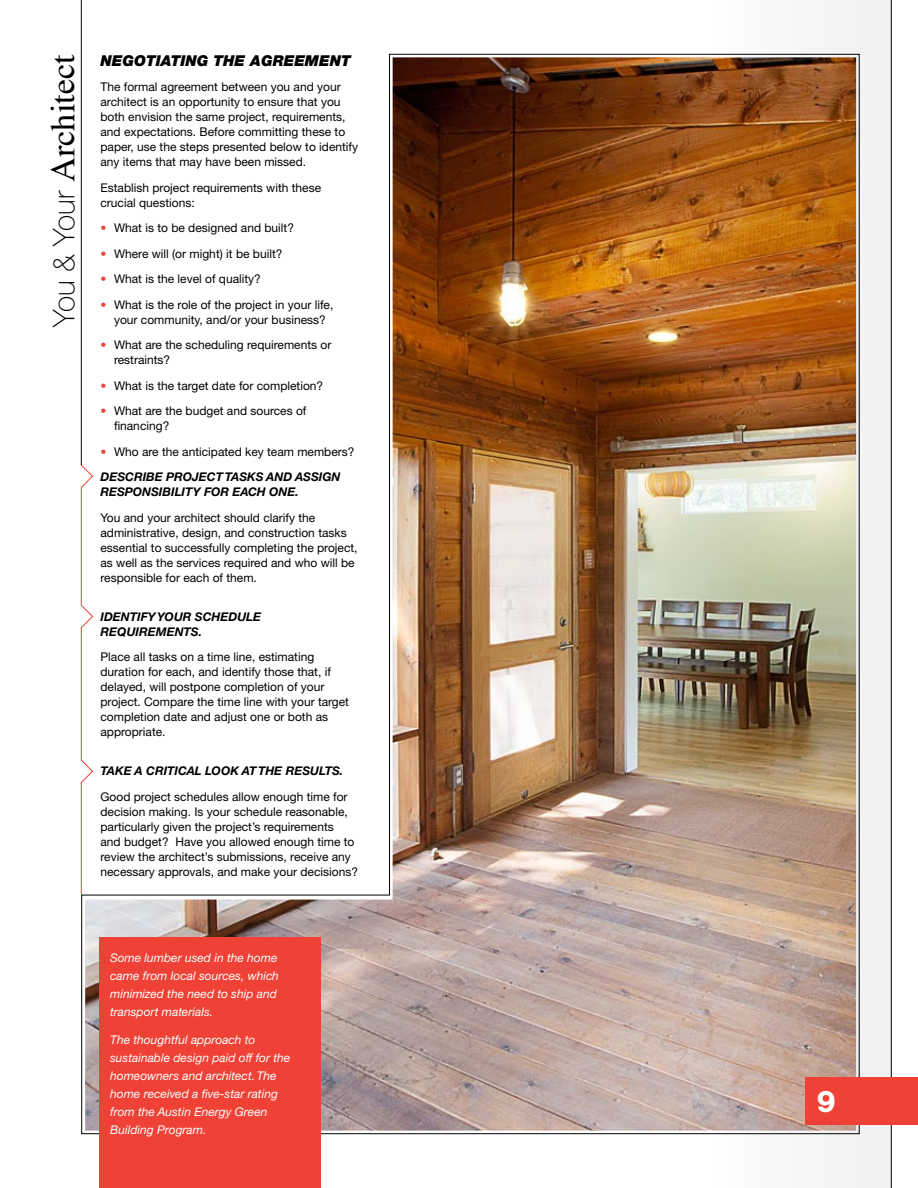
<style>
.page{position:relative;width:918px;height:1188px;background:#fff}
.page>*{position:absolute;margin:0;border:0;box-sizing:border-box;transform-origin:0 0}
.t1{font:34.5px "Times";color:#000}
.t2{font:800 30px "Helvetica Neue";color:#fff}
.t3{font:italic 900 15px "Helvetica Neue";color:#000}
.t4{font:12px/15px "Helvetica Neue";color:#000}
.t5{font:italic 12px/18px "Helvetica Neue CE";color:#fff}
.t6{font:italic 700 12px "Helvetica Neue CE";color:#000}
.s1{font-family:"Helvetica Neue";font-weight:100;font-size:30px}
.s2{color:#ef4135}
</style>
<div class="page">
<div style="left:601px;top:0;width:289px;height:1188px;background:linear-gradient(to right,#fff,#f0f0f1)"></div>
<hr style="left:891px;top:0;width:1px;height:1188px;background:#000">
<hr style="left:81px;top:0;width:1px;height:465px;background:#000">
<svg style="left:80px;top:464px;width:1px;height:431px"></svg>
<img style="left:81px;top:54px;width:779px;height:1080px">
<div style="left:805px;top:1077px;width:113px;height:47px;background:#ef4135"></div>
<div style="left:99px;top:938px;width:222px;height:250px;background:#ef4135"></div>
<h1 class="t1" style="left:31px;top:327px;width:274px;rotate:-90deg"><span class="s1">You &amp; Your</span> Architect</h1>
<p class="t3" style="left:100px;top:51px;width:252px">NEGOTIA TING THE AGREEMENT</p>
<p class="t4" style="left:100px;top:79px;width:259px">The formal agreement between you and your architect is an opportunity to ensure that you both envision the same project, requirements, and expectations. Before committing these to paper, use the steps presented below to identify any items that may have been missed.</p>
<p class="t4" style="left:100px;top:180px;width:222px">Establish project requirements with these crucial questions:</p>
<p class="t4" style="left:100px;top:220px;width:195px"><span class="s2">•</span> What is to be designed and built?</p>
<p class="t4" style="left:100px;top:246px;width:183px"><span class="s2">•</span> Where will (or might) it be built?</p>
<p class="t4" style="left:100px;top:271px;width:162px"><span class="s2">•</span> What is the level of quality?</p>
<p class="t4" style="left:100px;top:297px;width:234px;text-align:center"><span class="s2">•</span> What is the role of the project in your life, your community, and/or your business?</p>
<p class="t4" style="left:114px;top:337px;width:219px;text-indent:-14px"><span class="s2">•</span> What are the scheduling requirements or restraints?</p>
<p class="t4" style="left:100px;top:378px;width:224px"><span class="s2">•</span> What is the target date for completion?</p>
<p class="t4" style="left:114px;top:403px;width:194px;text-indent:-14px"><span class="s2">•</span> What are the budget and sources of financing?</p>
<p class="t4" style="left:100px;top:444px;width:256px"><span class="s2">•</span> Who are the anticipated key team members?</p>
<p class="t6" style="left:100px;top:469px;width:18px">DESCRI</p>
<p class="t6" style="left:146px;top:469px;width:30px">BE PRO</p>
<p class="t6" style="left:192px;top:469px;width:17px">JECT</p>
<p class="t6" style="left:225px;top:469px;width:9px">TAS</p>
<p class="t6" style="left:247px;top:469px;width:30px">KS AND</p>
<p class="t6" style="left:295px;top:469px;width:9px">ASSIGN</p>
<p class="t6" style="left:100px;top:484px;width:9px">RESPONSI</p>
<p class="t6" style="left:163px;top:484px;width:16px">BILIT</p>
<p class="t6" style="left:193px;top:484px;width:21px">Y FOR</p>
<p class="t6" style="left:232px;top:484px;width:10px">EACH</p>
<p class="t6" style="left:269px;top:484px;width:10px">ONE</p>
<p class="t6" style="left:295px;top:484px;width:5px">.</p>
<p class="t4" style="left:100px;top:510px;width:259px">You and your architect should clarify the administrative, design, and construction tasks essential to successfully completing the project, as well as the services required and who will be responsible for each of them.</p>
<p class="t6" style="left:100px;top:609px;width:12px">IDENTIF</p>
<p class="t6" style="left:148px;top:609px;width:27px">Y YOUR</p>
<p class="t6" style="left:195px;top:609px;width:10px">SCHEDULE</p>
<p class="t6" style="left:100px;top:624px;width:35px">REQUIRE</p>
<p class="t6" style="left:156px;top:624px;width:20px">MENTS</p>
<p class="t6" style="left:199px;top:624px;width:5px">.</p>
<p class="t4" style="left:100px;top:649px;width:250px">Place all tasks on a time line, estimating duration for each, and identify those that, if delayed, will postpone completion of your project. Compare the time line with your target completion date and adjust one or both as appropriate.</p>
<p class="t6" style="left:100px;top:763px;width:54px">TAKE A CRITICAL</p>
<p class="t6" style="left:205px;top:763px;width:10px">LOO</p>
<p class="t6" style="left:231px;top:763px;width:37px">K AT THE</p>
<p class="t6" style="left:286px;top:763px;width:9px">RESULTS</p>
<p class="t6" style="left:340px;top:763px;width:5px">.</p>
<p class="t4" style="left:100px;top:789px;width:259px">Good project schedules allow enough time for decision making. Is your schedule reasonable, particularly given the project’s requirements<br>and budget? Have you allowed enough time to review the architect’s submissions, receive any necessary approvals, and make your decisions?</p>
<p class="t5" style="left:110px;top:949px;width:170px">Some lumber used in the home came from local sources, which minimized the need to ship and transport materials.</p>
<p class="t5" style="left:110px;top:1031px;width:182px">The thoughtful approach to sustainable design paid off for the homeowners and architect. The home received a five-star rating from the Austin Energy Green<br>Building Program.</p>
<h2 class="t2" style="left:817px;top:1083px;width:20px">9</h2>
</div>
